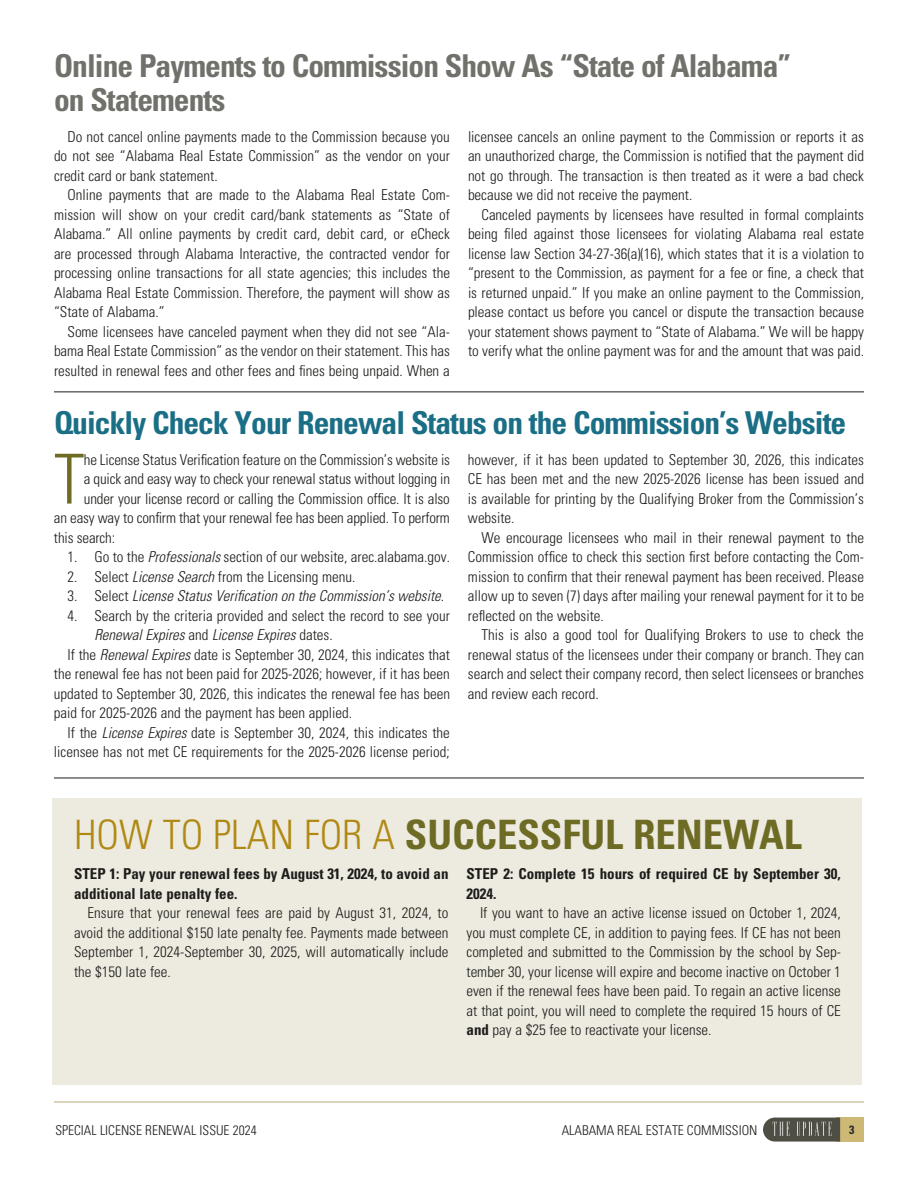
<style>
.page{position:relative;width:918px;height:1188px;background:#fff}
.page>*{position:absolute;margin:0;border:0;box-sizing:border-box;transform-origin:0 0}
.t1{font:300 condensed 69px "Univers LT Std";color:#6d6b24}
.t2{font:700 condensed 40.5px "Univers LT Std";color:#6d6b24}
.t3{font:700 condensed 31.5px/34.5px "Univers LT Std";letter-spacing:-.03em;color:#71716c}
.t4{font:700 condensed 31.5px "Univers LT Std";letter-spacing:-.03em;color:#1a6e85}
.t5{font:300 condensed 15px/19.5px "Univers LT Std";color:#1d1c1a;text-align:justify}
.t6{font:700 condensed 15px/19.5px "Univers LT Std";color:#1d1c1a}
.t7{font:italic 300 condensed 15px "Univers LT Std";color:#1d1c1a}
.t8{font:300 condensed 13.5px "Univers LT Std";color:#1d1c1a}
.t9{font:700 condensed 12px "Univers LT Std";color:#2a292b}
.s1{font-style:italic}
.s2{font-style:normal}
.s3{font-weight:300;color:#b08913}
.s4{font-weight:700}
</style>
<div class="page">
<div style="left:836px;top:1118px;width:28px;height:24px;background:#cdb876"></div>
<svg style="left:763px;top:1118px;width:77px;height:24px"></svg>
<hr style="left:54px;top:1102px;width:810px;height:1px;background:#bdac74">
<hr style="left:54px;top:392px;width:810px;height:1px;background:#1d1c1a">
<hr style="left:54px;top:778px;width:810px;height:1px;background:#1d1c1a">
<div style="left:52px;top:798px;width:810px;height:287px;background:#edeae0"></div>
<h3 class="t3" style="left:54px;top:48px;width:739px">Online Payments to Commission Show As “State of Alabama” on Statements</h3>
<p class="t5" style="left:54px;top:127px;width:398px;text-indent:14px">Do not cancel online payments made to the Commission because you do not see “Alabama Real Estate Commission” as the vendor on your credit card or bank statement.</p>
<p class="t5" style="left:54px;top:185px;width:398px;text-indent:14px">Online payments that are made to the Alabama Real Estate Com&shy;mission will show on your credit card/bank statements as “State of Alabama.” All online payments by credit card, debit card, or eCheck are processed through Alabama Interactive, the contracted vendor for processing online transactions for all state agencies; this includes the Alabama Real Estate Commission. Therefore, the payment will show as “State of Alabama.”</p>
<p class="t5" style="left:54px;top:322px;width:398px;text-indent:14px">Some licensees have canceled payment when they did not see “Ala&shy;bama Real Estate Commission” as the vendor on their statement. This has resulted in renewal fees and other fees and fines being unpaid. When a</p>
<p class="t5" style="left:468px;top:127px;width:398px">licensee cancels an online payment to the Commission or reports it as an unauthorized charge, the Commission is notified that the payment did not go through. The transaction is then treated as it were a bad check because we did not receive the payment.</p>
<p class="t5" style="left:468px;top:205px;width:398px;text-indent:14px">Canceled payments by licensees have resulted in formal complaints being filed against those licensees for violating Alabama real estate license law Section 34-27-36(a)(16), which states that it is a violation to “present to the Commission, as payment for a fee or fine, a check that is returned unpaid.” If you make an online payment to the Commission, please contact us before you cancel or dispute the transaction because your statement shows payment to “State of Alabama.” We will be happy to verify what the online payment was for and the amount that was paid.</p>
<h3 class="t4" style="left:54px;top:404px;width:794px">Quickly Check Your Renewal Status on the Commission’s Website</h3>
<h1 class="t1" style="left:54px;top:438px;width:32px">T</h1>
<p class="t5" style="left:84px;top:450px;width:368px">he License Status Verification feature on the Commission’s website is</p>
<p class="t5" style="left:468px;top:450px;width:398px">however, if it has been updated to September 30, 2026, this indicates CE has been met and the new 2025-2026 license has been issued and is available for printing by the Qualifying Broker from the Commission’s website.</p>
<p class="t5" style="left:468px;top:528px;width:398px;text-indent:14px">We encourage licensees who mail in their renewal payment to the Commission office to check this section first before contacting the Com&shy;mission to confirm that their renewal payment has been received. Please allow up to seven (7) days after mailing your renewal payment for it to be reflected on the website.</p>
<p class="t5" style="left:468px;top:625px;width:398px;text-indent:14px">This is also a good tool for Qualifying Brokers to use to check the renewal status of the licensees under their company or branch. They can search and select their company record, then select licensees or branches and review each record.</p>
<p class="t5" style="left:84px;top:469px;width:368px">a quick and easy way to check your renewal status without logging in</p>
<p class="t5" style="left:84px;top:489px;width:367px">under your license record or calling the Commission office. It is also</p>
<p class="t5" style="left:54px;top:508px;width:397px">an easy way to confirm that your renewal fee has been applied. To perform</p>
<p class="t5" style="left:54px;top:528px;width:63px">this search:</p>
<p class="t5" style="left:67px;top:547px;width:384px">1. Go to the <span class="s1">Professionals</span> section of our website, arec.alabama.gov.</p>
<p class="t5" style="left:67px;top:567px;width:290px">2. Select <span class="s1">License Search</span> from the Licensing menu.</p>
<p class="t7" style="left:67px;top:587px;width:378px"><span class="s2">3. Select</span> License Status Verification on the Commission’s website<span class="s2">.</span></p>
<p class="t5" style="left:67px;top:606px;width:384px">4. Search by the criteria provided and select the record to see your</p>
<p class="t7" style="left:94px;top:626px;width:240px">Renewal Expires <span class="s2">and</span> License Expires <span class="s2">dates.</span></p>
<p class="t5" style="left:67px;top:645px;width:384px">If the <span class="s1">Renewal Expires</span> date is September 30, 2024, this indicates that</p>
<p class="t5" style="left:54px;top:664px;width:397px">the renewal fee has not been paid for 2025-2026; however, if it has been</p>
<p class="t5" style="left:54px;top:684px;width:398px">updated to September 30, 2026, this indicates the renewal fee has been</p>
<p class="t5" style="left:54px;top:703px;width:300px">paid for 2025-2026 and the payment has been applied.</p>
<p class="t5" style="left:67px;top:723px;width:384px">If the <span class="s1">License Expires</span> date is September 30, 2024, this indicates the</p>
<p class="t5" style="left:54px;top:742px;width:397px">licensee has not met CE requirements for the 2025-2026 license period;</p>
<h2 class="t2" style="left:74px;top:810px;width:729px"><span class="s3">HOW TO PLAN FOR A</span> SUCCESSFUL RENEWAL</h2>
<p class="t6" style="left:74px;top:864px;width:376px">STEP 1: Pay your renewal fees by August 31, 2024, to avoid an additional late penalty fee.</p>
<p class="t5" style="left:74px;top:903px;width:376px;text-indent:14px">Ensure that your renewal fees are paid by August 31, 2024, to avoid the additional $150 late penalty fee. Payments made between September 1, 2024-September 30, 2025, will automatically include the $150 late fee.</p>
<p class="t6" style="left:466px;top:864px;width:376px">STEP 2: Complete 15 hours of required CE by September 30,<br>2024.</p>
<p class="t5" style="left:466px;top:903px;width:376px;text-indent:14px">If you want to have an active license issued on October 1, 2024, you must complete CE, in addition to paying fees. If CE has not been completed and submitted to the Commission by the school by Sep&shy;tember 30, your license will expire and become inactive on October 1 even if the renewal fees have been paid. To regain an active license at that point, you will need to complete the required 15 hours of CE <span class="s4">and</span> pay a $25 fee to reactivate your license.</p>
<p class="t8" style="left:56px;top:1123px;width:203px">SPECIAL LICENSE RENEWAL ISSUE 2024</p>
<p class="t8" style="left:562px;top:1123px;width:197px">ALABAMA REAL ESTATE COMMISSION</p>
<p class="t9" style="left:849px;top:1122px;width:7px">3</p>
</div>
